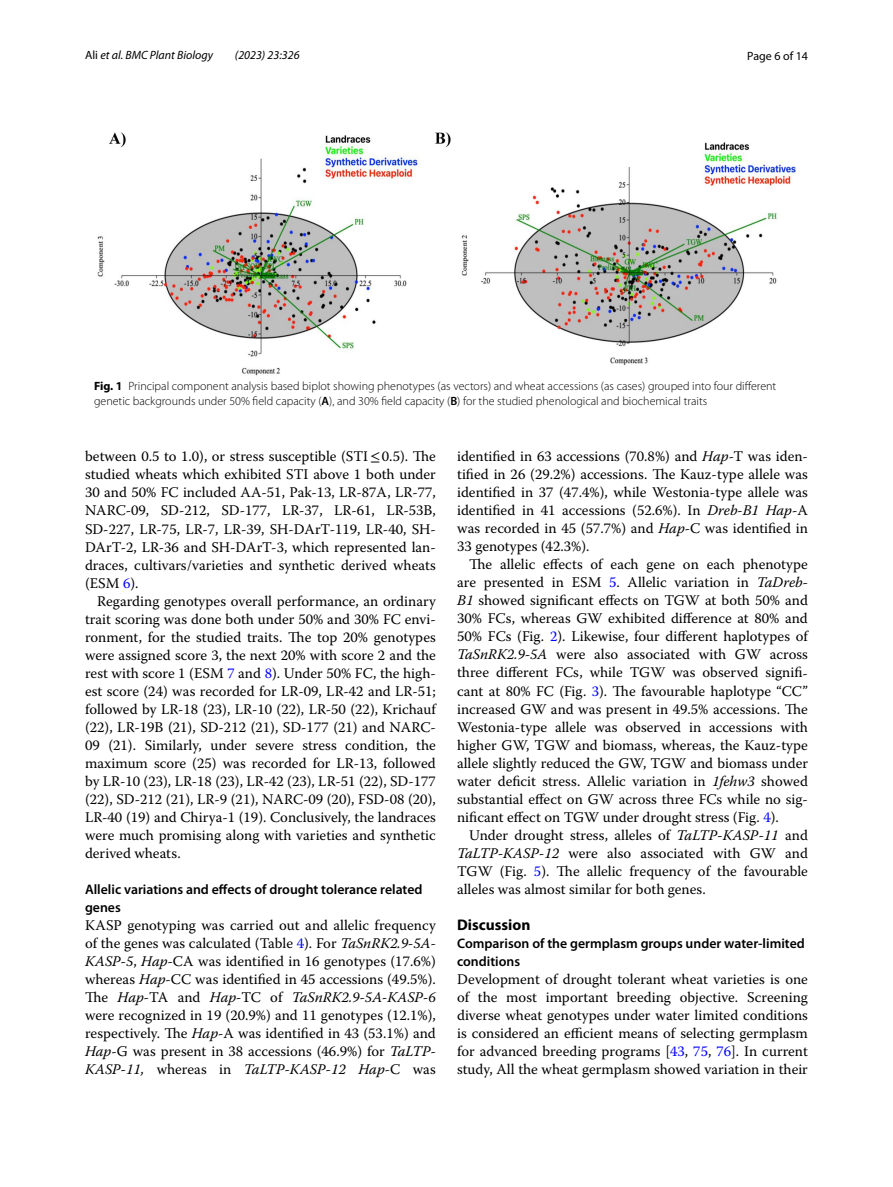
<style>
.page{position:relative;width:893px;height:1187px;background:#fff}
.page>*{position:absolute;margin:0;border:0;box-sizing:border-box;transform-origin:0 0}
.t1{font:700 15.45px "Myriad Pro";color:#000}
.t2{font:14.7px/18px "Warnock Pro";color:#000;text-align:justify}
.t3{font:600 13.8px/18px "Myriad Pro";color:#000}
.t4{font:300 12px/15px "Myriad Pro";color:#000}
.t5{font:italic 12px "Myriad Pro";color:#000}
.t6{font:12px "Myriad Pro";color:#000}
.s1{font-style:normal}
.s2{font-weight:700}
.s3{font-weight:600}
.s4{font-family:"STIX"}
.s5{color:#00f}
.s6{font-style:italic}
</style>
<div class="page">
<img style="left:97px;top:133px;width:699px;height:242px">
<p class="t5" style="left:85px;top:48px;width:130px"><span class="s1">Ali</span> et al. BMC Plant Biology</p>
<p class="t5" style="left:235px;top:48px;width:66px">(2023) 23:326</p>
<p class="t6" style="left:747px;top:48px;width:62px">Page 6 of 14</p>
<p class="t4" style="left:94px;top:379px;width:684px"><span class="s2">Fig. 1</span> Principal component analysis based biplot showing phenotypes (as vectors) and wheat accessions (as cases) grouped into four different genetic backgrounds under 50% field capacity (<span class="s3">A</span>), and 30% field capacity (<span class="s3">B</span>) for the studied phenological and biochemical traits</p>
<p class="t2" style="left:85px;top:447px;width:352px">between 0.5 to 1.0), or stress susceptible (STI<span class="s4">≤</span>0.5). The studied wheats which exhibited STI above 1 both under 30 and 50% FC included AA-51, Pak-13, LR-87A, LR-77, NARC-09, SD-212, SD-177, LR-37, LR-61, LR-53B, SD-227, LR-75, LR-7, LR-39, SH-DArT-119, LR-40, SH-DArT-2, LR-36 and SH-DArT-3, which represented lan&shy;draces, cultivars/varieties and synthetic derived wheats (ESM <span class="s5">6</span>).</p>
<p class="t2" style="left:85px;top:591px;width:352px;text-indent:12px">Regarding genotypes overall performance, an ordinary trait scoring was done both under 50% and 30% FC envi&shy;ronment, for the studied traits. The top 20% genotypes were assigned score 3, the next 20% with score 2 and the rest with score 1 (ESM <span class="s5">7</span> and <span class="s5">8</span>). Under 50% FC, the high&shy;est score (24) was recorded for LR-09, LR-42 and LR-51; followed by LR-18 (23), LR-10 (22), LR-50 (22), Krichauf (22), LR-19B (21), SD-212 (21), SD-177 (21) and NARC-09 (21). Similarly, under severe stress condition, the maximum score (25) was recorded for LR-13, followed by LR-10 (23), LR-18 (23), LR-42 (23), LR-51 (22), SD-177 (22), SD-212 (21), LR-9 (21), NARC-09 (20), FSD-08 (20), LR-40 (19) and Chirya-1 (19). Conclusively, the landraces were much promising along with varieties and synthetic derived wheats.</p>
<p class="t3" style="left:85px;top:879px;width:339px">Allelic variations and effects of drought tolerance related genes</p>
<p class="t2" style="left:85px;top:915px;width:352px">KASP genotyping was carried out and allelic frequency of the genes was calculated (Table <span class="s5">4</span>). For <span class="s6">TaSnRK2.9-5A-KASP-5</span>, <span class="s6">Hap-</span>CA was identified in 16 genotypes (17.6%) whereas <span class="s6">Hap</span>-CC was identified in 45 accessions (49.5%).<br>The <span class="s6">Hap-</span>TA and <span class="s6">Hap-</span>TC of <span class="s6">TaSnRK2.9-5A-KASP-6 </span>were recognized in 19 (20.9%) and 11 genotypes (12.1%), respectively. The <span class="s6">Hap</span>-A was identified in 43 (53.1%) and <span class="s6">Hap</span>-G was present in 38 accessions (46.9%) for <span class="s6">TaLTP-KASP-11,</span> whereas in <span class="s6">TaLTP-KASP-12 Hap</span>-C was</p>
<p class="t2" style="left:457px;top:447px;width:352px">identified in 63 accessions (70.8%) and <span class="s6">Hap</span>-T was iden&shy;tified in 26 (29.2%) accessions. The Kauz-type allele was identified in 37 (47.4%), while Westonia-type allele was identified in 41 accessions (52.6%). In <span class="s6">Dreb-B1 Hap</span>-A was recorded in 45 (57.7%) and <span class="s6">Hap</span>-C was identified in 33 genotypes (42.3%).</p>
<p class="t2" style="left:457px;top:555px;width:352px;text-indent:12px">The allelic effects of each gene on each phenotype are presented in ESM <span class="s5">5</span>. Allelic variation in <span class="s6">TaDreb-B1</span> showed significant effects on TGW at both 50% and 30% FCs, whereas GW exhibited difference at 80% and 50% FCs (Fig. <span class="s5">2</span>). Likewise, four different haplotypes of <span class="s6">TaSnRK2.9-5A</span> were also associated with GW across three different FCs, while TGW was observed signifi&shy;cant at 80% FC (Fig. <span class="s5">3</span>). The favourable haplotype “CC” increased GW and was present in 49.5% accessions. The Westonia-type allele was observed in accessions with higher GW, TGW and biomass, whereas, the Kauz-type allele slightly reduced the GW, TGW and biomass under water deficit stress. Allelic variation in <span class="s6">1fehw3</span> showed substantial effect on GW across three FCs while no sig&shy;nificant effect on TGW under drought stress (Fig. <span class="s5">4</span>).</p>
<p class="t2" style="left:457px;top:825px;width:352px;text-indent:12px">Under drought stress, alleles of <span class="s6">TaLTP-KASP-11</span> and <span class="s6">TaLTP-KASP-12</span> were also associated with GW and TGW (Fig. <span class="s5">5</span>). The allelic frequency of the favourable alleles was almost similar for both genes.</p>
<p class="t1" style="left:457px;top:914px;width:75px">Discussion</p>
<p class="t3" style="left:457px;top:933px;width:349px">Comparison of the germplasm groups under water‑limited conditions</p>
<p class="t2" style="left:457px;top:969px;width:352px">Development of drought tolerant wheat varieties is one of the most important breeding objective. Screening diverse wheat genotypes under water limited conditions is considered an efficient means of selecting germplasm for advanced breeding programs [<span class="s5">43</span>, <span class="s5">75</span>, <span class="s5">76</span>]. In current study, All the wheat germplasm showed variation in their</p>
</div>
